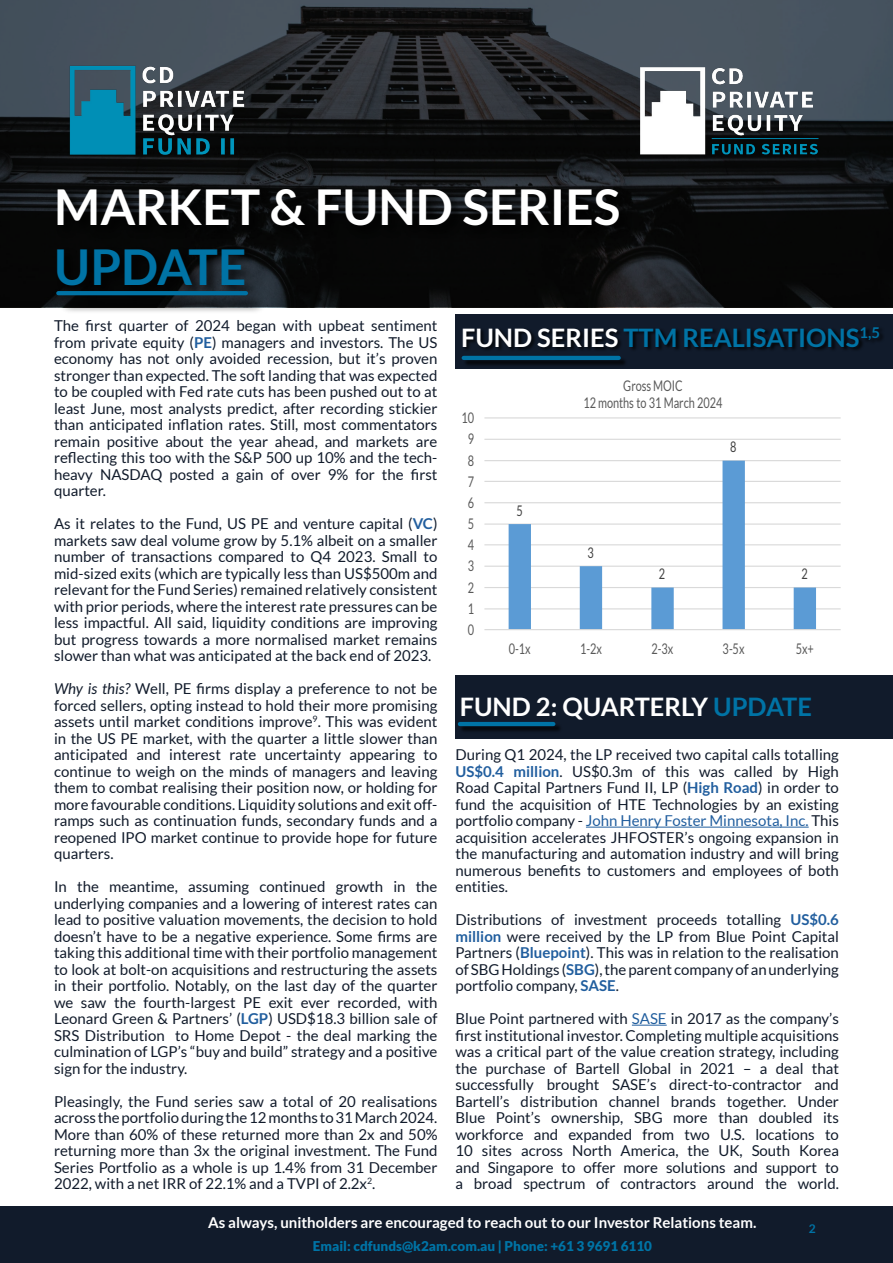
<style>
.page{position:relative;width:893px;height:1263px;background:#fff}
.page>*{position:absolute;margin:0;border:0;box-sizing:border-box;transform-origin:0 0}
.t1{font:700 49.5px "Lato";color:#fff}
.t2{font:700 49.5px "Lato";color:#0073a5}
.t3{font:700 25.5px "Lato";color:#0073a5}
.t4{font:700 25.5px "Lato";color:#fff}
.t5{font:15px/16.5px "Lato";color:#111b2b;text-align:justify}
.t6{font:700 15px "Lato";color:#fff}
.t7{font:14.7px/17.1px "Lato";letter-spacing:.005em;color:#595959;text-align:center;scale:.75 1}
.t8{font:14.7px "Lato";color:#404040;scale:.75 1}
.t9{font:900 13.5px "Lato";color:#0073a5}
.t10{font:700 12px "Lato";color:#0073a5}
.s1{font-weight:700;color:#215e9e}
.s2{font-style:italic}
.s3{color:#fff}
.s4{color:#0073a5}
.s5{color:#215e9e}
</style>
<div class="page">
<svg style="left:0;top:0;width:893px;height:307px"></svg>
<hr style="left:586px;top:827px;width:223px;height:1px;background:#215e9e">
<hr style="left:632px;top:1025px;width:35px;height:1px;background:#215e9e">
<div style="left:56px;top:187px;width:576px;height:112px;background:#000;opacity:.75"></div>
<div style="left:59px;top:293px;width:207px;height:21px;background:#000;opacity:.75"></div>
<hr style="left:58px;top:291px;width:188px;height:4px;background:#0073a5">
<div style="left:455px;top:315px;width:438px;height:54px;background:#111b2b"></div>
<div style="left:462px;top:327px;width:423px;height:25px;background:#000;opacity:.75"></div>
<div style="left:463px;top:357px;width:165px;height:10px;background:#08101a"></div>
<hr style="left:464px;top:356px;width:155px;height:4px;background:#0073a5">
<div style="left:0;top:1206px;width:893px;height:57px;background:#111b2b"></div>
<div style="left:455px;top:675px;width:438px;height:63px;background:#111b2b"></div>
<img style="left:622px;top:54px;width:207px;height:116px">
<div style="left:459px;top:723px;width:103px;height:10px;background:#000;opacity:.75"></div>
<hr style="left:460px;top:722px;width:93px;height:4px;background:#0073a5">
<hr style="left:484px;top:608px;width:357px;height:1px;background:#d9d9d9">
<hr style="left:484px;top:587px;width:357px;height:1px;background:#d9d9d9">
<hr style="left:484px;top:566px;width:357px;height:1px;background:#d9d9d9">
<hr style="left:484px;top:544px;width:357px;height:1px;background:#d9d9d9">
<hr style="left:484px;top:524px;width:357px;height:1px;background:#d9d9d9">
<hr style="left:484px;top:502px;width:357px;height:1px;background:#d9d9d9">
<hr style="left:484px;top:481px;width:357px;height:1px;background:#d9d9d9">
<hr style="left:484px;top:460px;width:357px;height:1px;background:#d9d9d9">
<hr style="left:484px;top:439px;width:357px;height:1px;background:#d9d9d9">
<hr style="left:484px;top:417px;width:357px;height:1px;background:#d9d9d9">
<svg style="left:509px;top:461px;width:307px;height:168px"></svg>
<hr style="left:484px;top:629px;width:357px;height:1px;background:#d9d9d9">
<img style="left:54px;top:54px;width:210px;height:118px">
<h1 class="t1" style="left:54px;top:179px;width:567px">MARKET &amp; FUND SERIES</h1>
<h1 class="t2" style="left:54px;top:238px;width:193px">UPDATE</h1>
<p class="t5" style="left:54px;top:317px;width:385px">The first quarter of 2024 began with upbeat sentiment from private equity (<span class="s1">PE</span>) managers and investors. The US economy has not only avoided recession, but it’s proven stronger than expected. The soft landing that was expected to be coupled with Fed rate cuts has been pushed out to at least June, most analysts predict, after recording stickier than anticipated inflation rates. Still, most commentators remain positive about the year ahead, and markets are reflecting this too with the S&amp;P 500 up 10% and the tech&shy;heavy NASDAQ posted a gain of over 9% for the first quarter.</p>
<p class="t5" style="left:54px;top:515px;width:385px">As it relates to the Fund, US PE and venture capital (<span class="s1">VC</span>) markets saw deal volume grow by 5.1% albeit on a smaller number of transactions compared to Q4 2023. Small to mid-sized exits (which are typically less than US$500m and relevant for the Fund Series) remained relatively consistent with prior periods, where the interest rate pressures can be less impactful. All said, liquidity conditions are improving but progress towards a more normalised market remains slower than what was anticipated at the back end of 2023.</p>
<p class="t5" style="left:54px;top:680px;width:385px"><span class="s2">Why is this?</span> Well, PE firms display a preference to not be forced sellers, opting instead to hold their more promising assets until market conditions improve<sup>9</sup>. This was evident in the US PE market, with the quarter a little slower than anticipated and interest rate uncertainty appearing to continue to weigh on the minds of managers and leaving them to combat realising their position now, or holding for more favourable conditions. Liquidity solutions and exit off&shy;ramps such as continuation funds, secondary funds and a reopened IPO market continue to provide hope for future quarters.</p>
<p class="t5" style="left:54px;top:878px;width:385px">In the meantime, assuming continued growth in the underlying companies and a lowering of interest rates can lead to positive valuation movements, the decision to hold doesn’t have to be a negative experience. Some firms are taking this additional time with their portfolio management to look at bolt-on acquisitions and restructuring the assets in their portfolio. Notably, on the last day of the quarter we saw the fourth-largest PE exit ever recorded, with Leonard Green &amp; Partners’ (<span class="s1">LGP</span>) USD$18.3 billion sale of SRS Distribution to Home Depot - the deal marking the culmination of LGP’s “buy and build” strategy and a positive sign for the industry.</p>
<p class="t5" style="left:54px;top:1093px;width:385px">Pleasingly, the Fund series saw a total of 20 realisations across the portfolio during the 12 months to 31 March 2024.<br>More than 60% of these returned more than 2x and 50% returning more than 3x the original investment. The Fund Series Portfolio as a whole is up 1.4% from 31 December 2022, with a net IRR of 22.1% and a TVPI of 2.2x<sup>2</sup>.</p>
<h2 class="t3" style="left:461px;top:323px;width:420px"><span class="s3">FUND SERIES</span> TTM REALISATIONS<sup>1,5</sup></h2>
<p class="t7" style="left:461px;top:409px;width:18px">10</p>
<p class="t7" style="left:468px;top:430px;width:10px">9</p>
<p class="t7" style="left:468px;top:451px;width:10px">8</p>
<p class="t7" style="left:468px;top:473px;width:10px">7</p>
<p class="t7" style="left:468px;top:494px;width:10px">6</p>
<p class="t7" style="left:468px;top:515px;width:10px">5</p>
<p class="t7" style="left:468px;top:536px;width:10px">4</p>
<p class="t7" style="left:468px;top:557px;width:10px">3</p>
<p class="t7" style="left:468px;top:579px;width:10px">2</p>
<p class="t7" style="left:468px;top:600px;width:10px">1</p>
<p class="t7" style="left:468px;top:621px;width:10px">0</p>
<p class="t8" style="left:516px;top:502px;width:10px">5</p>
<p class="t7" style="left:583px;top:377px;width:187px">Gross MOIC<br>12 months to 31 March 2024</p>
<p class="t8" style="left:730px;top:438px;width:10px">8</p>
<p class="t8" style="left:588px;top:544px;width:10px">3</p>
<p class="t8" style="left:659px;top:565px;width:10px">2</p>
<p class="t8" style="left:801px;top:565px;width:10px">2</p>
<p class="t7" style="left:509px;top:640px;width:31px">0-1x</p>
<p class="t7" style="left:580px;top:640px;width:31px">1-2x</p>
<p class="t7" style="left:651px;top:640px;width:31px">2-3x</p>
<p class="t7" style="left:723px;top:640px;width:31px">3-5x</p>
<p class="t7" style="left:796px;top:640px;width:26px">5x+</p>
<h2 class="t4" style="left:460px;top:692px;width:354px">FUND 2: QUARTERLY <span class="s4">UPDATE</span></h2>
<p class="t5" style="left:455px;top:746px;width:385px">During Q1 2024, the LP received two capital calls totalling <span class="s1">US$0.4 million</span>. US$0.3m of this was called by High Road Capital Partners Fund II, LP (<span class="s1">High Road</span>) in order to fund the acquisition of HTE Technologies by an existing portfolio company - <span class="s5">John Henry Foster Minnesota, Inc.</span> This acquisition accelerates JHFOSTER’s ongoing expansion in the manufacturing and automation industry and will bring numerous benefits to customers and employees of both entities.</p>
<p class="t5" style="left:455px;top:911px;width:385px">Distributions of investment proceeds totalling <span class="s1">US$0.6 million</span> were received by the LP from Blue Point Capital Partners (<span class="s1">Bluepoint</span>). This was in relation to the realisation of SBG Holdings (<span class="s1">SBG</span>), the parent company of an underlying portfolio company, <span class="s1">SASE</span>.</p>
<p class="t5" style="left:455px;top:1010px;width:385px">Blue Point partnered with <span class="s5">SASE</span> in 2017 as the company’s first institutional investor. Completing multiple acquisitions was a critical part of the value creation strategy, including the purchase of Bartell Global in 2021 – a deal that successfully brought SASE’s direct-to-contractor and Bartell’s distribution channel brands together. Under Blue Point’s ownership, SBG more than doubled its workforce and expanded from two U.S. locations to 10 sites across North America, the UK, South Korea and Singapore to offer more solutions and support to a broad spectrum of contractors around the world.</p>
<p class="t6" style="left:208px;top:1214px;width:550px">As always, unitholders are encouraged to reach out to our Investor Relations team.</p>
<p class="t9" style="left:313px;top:1238px;width:341px">Email: cdfunds@k2am.com.au | Phone: +61 3 9691 6110</p>
<p class="t10" style="left:809px;top:1221px;width:8px">2</p>
</div>
